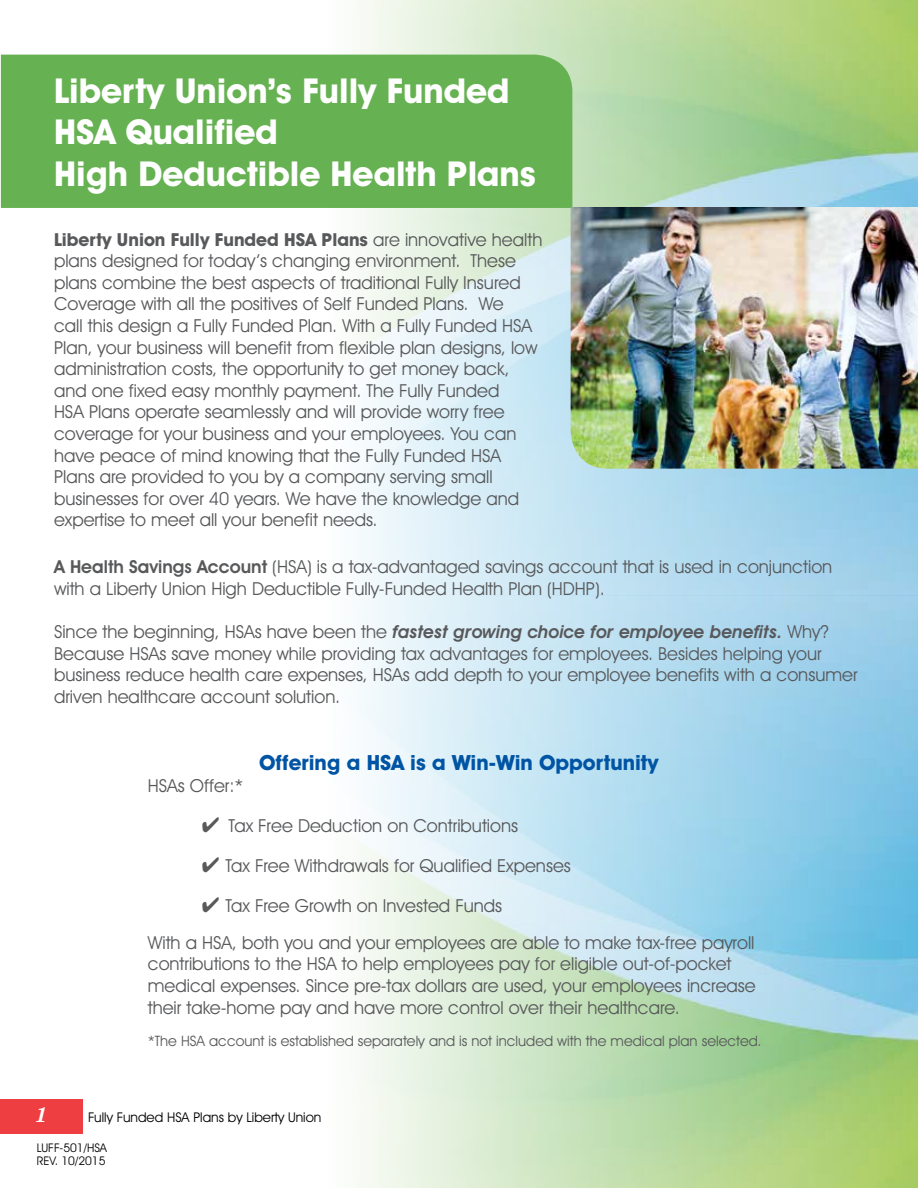
<style>
.page{position:relative;width:918px;height:1188px;background:#fff}
.page>*{position:absolute;margin:0;border:0;box-sizing:border-box;transform-origin:0 0}
.t1{font:700 34.5px/41.4px "Avant Garde IT Cby BT";color:#fff}
.t2{font:700 21px "Avant Garde IT Cby BT";color:#0054a4}
.t3{font:italic 700 21px "Century Schoolbook BT";color:#fff}
.t4{font:18px/21.6px "Avant Garde IT Cby BT";color:#58595b}
.t5{font:14.4px "Avant Garde IT Cby BT";color:#58595b}
.t6{font:13.5px "Avant Garde IT Cby BT";color:#000}
.t7{font:12px/13.5px "Avant Garde IT Cby BT";color:#000}
.s1{font-weight:700}
.s2{font-weight:600}
.s3{font-weight:600;font-style:italic}
</style>
<div class="page">
<img style="left:326px;top:0;width:592px;height:1188px">
<img style="left:917px;top:596px;width:1px;height:592px">
<div style="left:1px;top:55px;width:571px;height:153px;background:#66b252"></div>
<div style="left:0;top:1099px;width:82px;height:35px;background:#ef3e42"></div>
<img style="left:571px;top:207px;width:347px;height:262px">
<h1 class="t1" style="left:54px;top:70px;width:484px">Liberty Union’s Fully Funded<br>HSA Qualified<br>High Deductible Health Plans</h1>
<p class="t4" style="left:54px;top:228px;width:490px"><span class="s1">Liberty Union Fully Funded HSA Plans</span> are innovative health plans designed for today’s changing environment. These plans combine the best aspects of traditional Fully Insured Coverage with all the positives of Self Funded Plans. We<br>call this design a Fully Funded Plan. With a Fully Funded HSA Plan, your business will benefit from flexible plan designs, low administration costs, the opportunity to get money back, and one fixed easy monthly payment. The Fully Funded<br>HSA Plans operate seamlessly and will provide worry free coverage for your business and your employees. You can have peace of mind knowing that the Fully Funded HSA Plans are provided to you by a company serving small businesses for over 40 years. We have the knowledge and expertise to meet all your benefit needs.</p>
<p class="t4" style="left:54px;top:556px;width:780px"><span class="s2">A Health Savings Account</span> (HSA) is a tax-advantaged savings account that is used in conjunction with a Liberty Union High Deductible Fully-Funded Health Plan (HDHP).</p>
<p class="t4" style="left:54px;top:621px;width:805px">Since the beginning, HSAs have been the <span class="s3">fastest growing choice for employee benefits.</span> Why?<br>Because HSAs save money while providing tax advantages for employees. Besides helping your business reduce health care expenses, HSAs add depth to your employee benefits with a consumer driven healthcare account solution.</p>
<p class="t2" style="left:259px;top:750px;width:401px">Offering a HSA is a Win-Win Opportunity</p>
<p class="t3" style="left:35px;top:1102px;width:14px">1</p>
<p class="t4" style="left:148px;top:774px;width:97px">HSAs Offer:*</p>
<p class="t4" style="left:202px;top:814px;width:318px">✔ Tax Free Deduction on Contributions</p>
<p class="t4" style="left:202px;top:855px;width:371px">✔ Tax Free Withdrawals for Qualified Expenses</p>
<p class="t4" style="left:148px;top:887px;width:608px;line-height:36.6px;text-indent:54px">✔ Tax Free Growth on Invested Funds<br>With a HSA, both you and your employees are able to make tax-free payroll</p>
<p class="t4" style="left:148px;top:953px;width:610px">contributions to the HSA to help employees pay for eligible out-of-pocket medical expenses. Since pre-tax dollars are used, your employees increase their take-home pay and have more control over their healthcare.</p>
<p class="t5" style="left:148px;top:1032px;width:615px">*The HSA account is established separately and is not included with the medical plan selected.</p>
<p class="t6" style="left:88px;top:1109px;width:235px">Fully Funded HSA Plans by Liberty Union</p>
<p class="t7" style="left:37px;top:1141px;width:72px">LUFF-501/HSA<br>REV. 10/2015</p>
</div>
